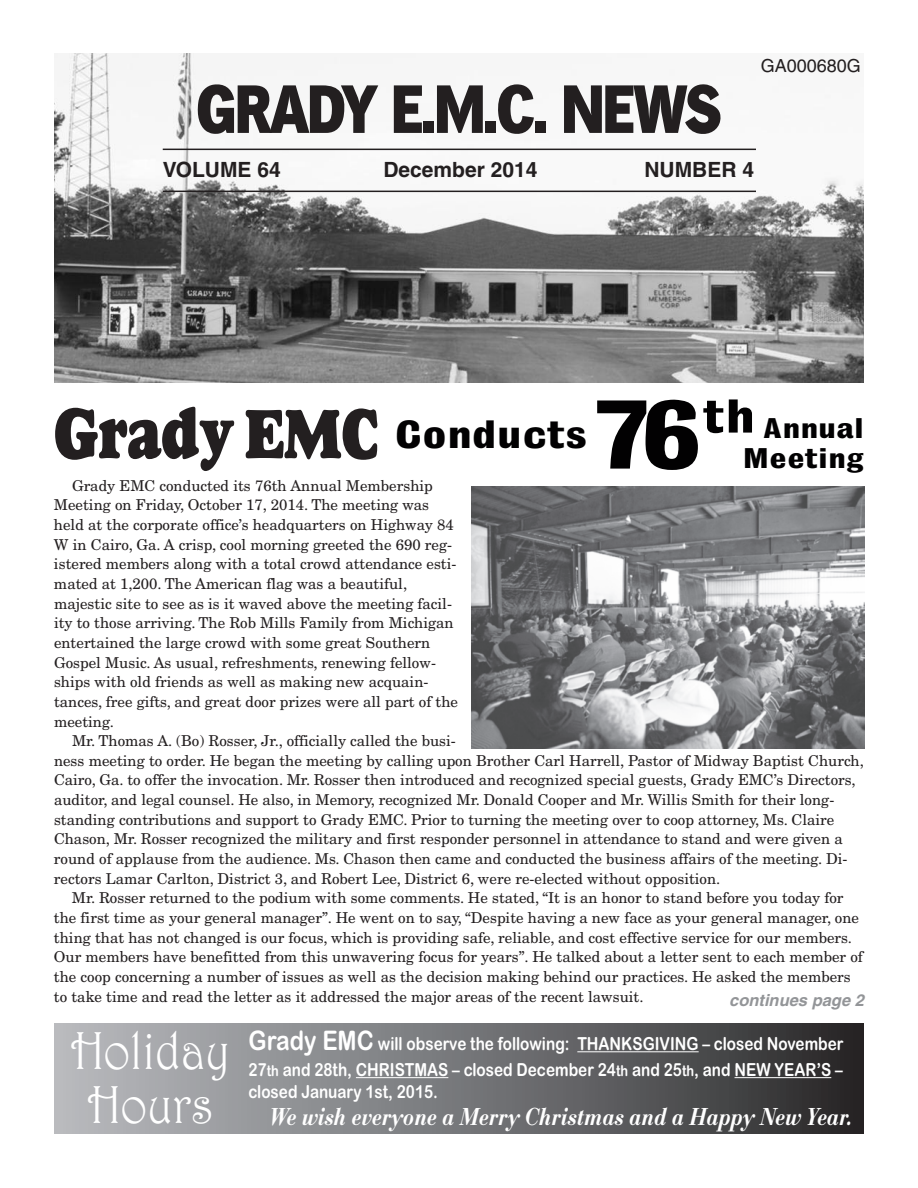
<style>
.page{position:relative;width:918px;height:1188px;background:#fff}
.page>*{position:absolute;margin:0;border:0;box-sizing:border-box;transform-origin:0 0}
.t1{font:700 92.55px "Headline";color:#020102;scale:1.25 1}
.t2{font:72px "Goudy Hea P";color:#231f20;scale:.8 1}
.t3{font:66px "Nantun";letter-spacing:-.01em;color:#231f20;scale:.85 1}
.t4{font:54px/54px "Harrington";color:#fff;text-align:center;scale:.85 1}
.t5{font:700 27px/30px "Headline";color:#020102;text-align:right;scale:1.25 1}
.t6{font:italic 600 25.5px "Bauer Bodoni T";color:#fff;scale:.85 1}
.t7{font:700 21px "Helvetica";color:#231f20}
.t8{font:18px/25.8px "Arial Rounded MT Bold";color:#fff;scale:.85 1}
.t9{font:18px "Helvetica";color:#231f20}
.t10{font:italic 700 16.5px "Helvetica";color:#939598}
.t11{font:15px/19.6px "New Century Schlbk";color:#231f20}
.s1{font-family:"Headline";font-weight:700;font-size:37.5px;color:#020102}
.s2{font-size:27px}
.s3{font-size:15px}
</style>
<div class="page">
<img style="left:54px;top:53px;width:810px;height:329px">
<hr style="left:163px;top:149px;width:593px;height:1px;background:#231f20">
<hr style="left:163px;top:191px;width:593px;height:1px;background:#231f20">
<img style="left:472px;top:487px;width:392px;height:261px">
<div style="left:54px;top:1023px;width:810px;height:111px;background:linear-gradient(to right,#bcbec2,#2c2b2c)"></div>
<hr style="left:577px;top:1051px;width:122px;height:1px;background:#fff">
<hr style="left:356px;top:1077px;width:92px;height:1px;background:#fff">
<hr style="left:735px;top:1077px;width:96px;height:1px;background:#fff">
<h3 class="t3" style="left:197px;top:72px;width:619px">GRADY E.M.C. NEWS</h3>
<h3 class="t7" style="left:163px;top:162px;width:119px">VOLUME 64</h3>
<h3 class="t7" style="left:383px;top:162px;width:156px">December 2014</h3>
<h3 class="t7" style="left:644px;top:162px;width:111px">NUMBER 4</h3>
<p class="t9" style="left:761px;top:59px;width:102px">GA000680G</p>
<h1 class="t1" style="left:591px;top:400px;width:133px">76<sup>th</sup></h1>
<h2 class="t2" style="left:54px;top:391px;width:668px">Grady EMC <span class="s1">Conducts</span></h2>
<h3 class="t5" style="left:743px;top:416px;width:98px">Annual<br>Meeting</h3>
<p class="t11" style="left:54px;top:477px;width:406px;text-indent:18px">Grady EMC conducted its 76th Annual Membership Meeting on Friday, October 17, 2014. The meeting was held at the corporate office’s headquarters on Highway 84<br>W in Cairo, Ga. A crisp, cool morning greeted the 690 reg&shy;istered members along with a total crowd attendance esti&shy;mated at 1,200. The American flag was a beautiful, majestic site to see as is it waved above the meeting facil&shy;ity to those arriving. The Rob Mills Family from Michigan entertained the large crowd with some great Southern Gospel Music. As usual, refreshments, renewing fellow&shy;ships with old friends as well as making new acquain&shy;tances, free gifts, and great door prizes were all part of the meeting.</p>
<p class="t11" style="left:54px;top:732px;width:811px;text-indent:18px">Mr. Thomas A. (Bo) Rosser, Jr., officially called the busi-<br>ness meeting to order. He began the meeting by calling upon Brother Carl Harrell, Pastor of Midway Baptist Church, Cairo, Ga. to offer the invocation. Mr. Rosser then introduced and recognized special guests, Grady EMC’s Directors, auditor, and legal counsel. He also, in Memory, recognized Mr. Donald Cooper and Mr. Willis Smith for their long&shy;standing contributions and support to Grady EMC. Prior to turning the meeting over to coop attorney, Ms. Claire Chason, Mr. Rosser recognized the military and first responder personnel in attendance to stand and were given a round of applause from the audience. Ms. Chason then came and conducted the business affairs of the meeting. Di&shy;rectors Lamar Carlton, District 3, and Robert Lee, District 6, were re-elected without opposition.</p>
<p class="t11" style="left:54px;top:890px;width:810px;text-indent:18px">Mr. Rosser returned to the podium with some comments. He stated, “It is an honor to stand before you today for the first time as your general manager”. He went on to say, “Despite having a new face as your general manager, one thing that has not changed is our focus, which is providing safe, reliable, and cost effective service for our members.<br>Our members have benefitted from this unwavering focus for years”. He talked about a letter sent to each member of the coop concerning a number of issues as well as the decision making behind our practices. He asked the members to take time and read the letter as it addressed the major areas of the recent lawsuit.</p>
<p class="t10" style="left:729px;top:994px;width:136px">continues page 2</p>
<h3 class="t4" style="left:71px;top:1024px;width:189px">Holiday<br>Hours</h3>
<p class="t8" style="left:249px;top:1031px;width:702px"><span class="s2">Grady EMC</span> will observe the following: ThanksGivinG – closed november<br>27<span class="s3">th</span> and 28th, ChrisTMas – closed December 24<span class="s3">th</span> and 25<span class="s3">th</span>, and nEw YEar’s –</p>
<p class="t8" style="left:249px;top:1079px;width:224px">closed January 1st, 2015.</p>
<h3 class="t6" style="left:269px;top:1101px;width:688px">We wish everyone a Merry Christmas and a Happy New Year.</h3>
</div>
